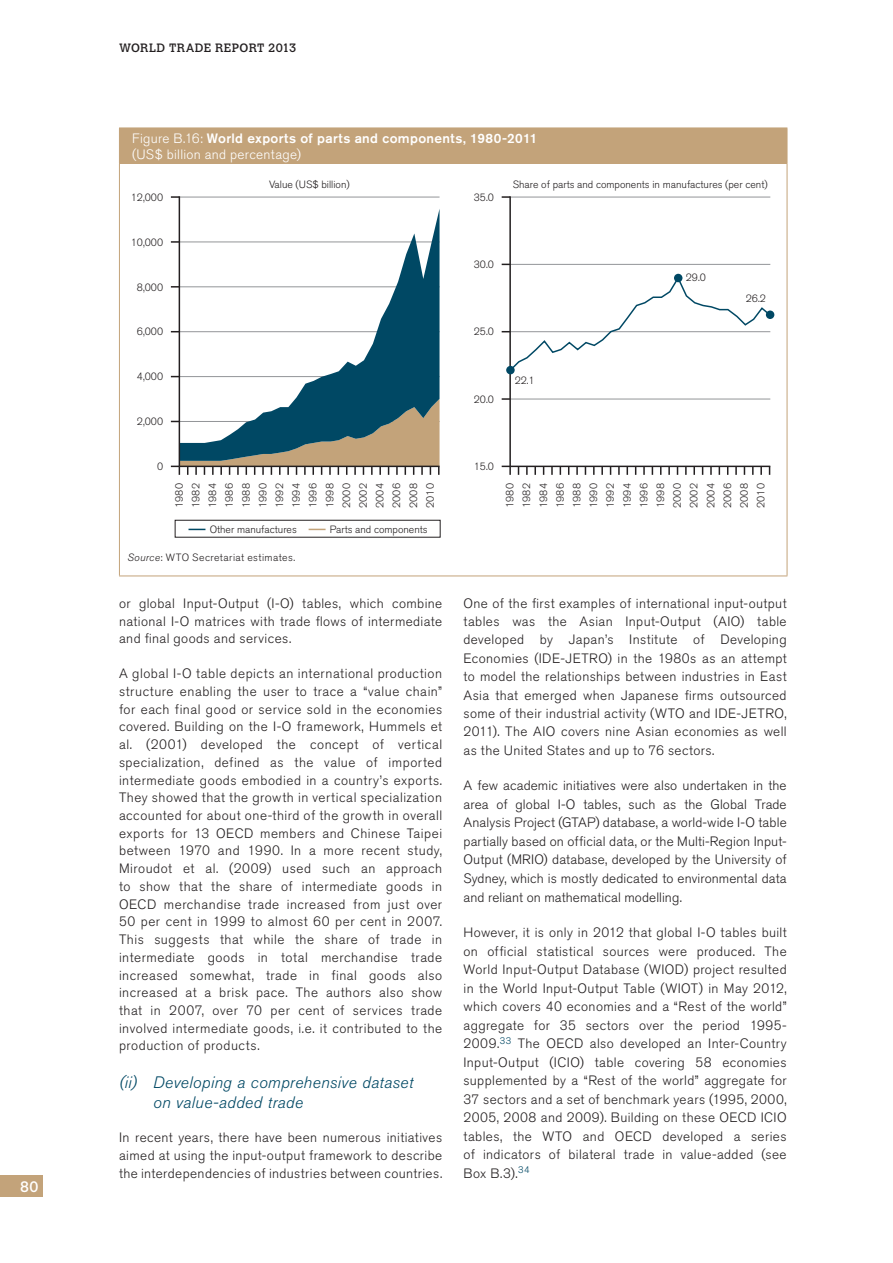
<style>
.page{position:relative;width:893px;height:1263px;background:#fff}
.page>*{position:absolute;margin:0;border:0;box-sizing:border-box;transform-origin:0 0}
.t1{font:italic 300 16.5px/20.1px "Akzidenz Grotesk BE";letter-spacing:.02em;color:#004864}
.t2{font:15px "Calvert";color:#fff}
.t3{font:300 13.5px/17.7px "Akzidenz Grotesk BE";letter-spacing:.03em;color:#231f20;text-align:justify}
.t4{font:500 13.5px/16.5px "Akzidenz Grotesk BE";letter-spacing:.025em;color:#fff}
.t5{font:12px "Calvert";letter-spacing:.025em;color:#231f20}
.t6{font:300 10.5px/16.8px "Akzidenz Grotesk BE";color:#231f20;text-align:justify}
.t7{font:300 10.5px "Akzidenz Grotesk BE";letter-spacing:.04em;color:#231f20}
.s1{font-weight:300}
.s2{font-style:italic}
</style>
<div class="page">
<div style="left:0;top:1175px;width:43px;height:21px;background:#c3a37a"></div>
<div style="left:119px;top:128px;width:668px;height:35px;background:#c3a37a"></div>
<hr style="left:787px;top:128px;width:1px;height:35px;background:#c3a37a">
<hr style="left:119px;top:164px;width:1px;height:412px;background:#c3a37a">
<hr style="left:119px;top:163px;width:668px;height:1px;background:#c3a37a">
<hr style="left:787px;top:164px;width:1px;height:412px;background:#c3a37a">
<hr style="left:119px;top:576px;width:668px;height:1px;background:#c3a37a">
<hr style="left:179px;top:197px;width:261px;height:1px;background:#939598">
<div style="left:175px;top:520px;width:265px;height:17px;border:1px solid #231f20"></div>
<svg style="left:188px;top:529px;width:17px;height:1px"></svg>
<svg style="left:309px;top:529px;width:17px;height:1px"></svg>
<svg style="left:171px;top:286px;width:8px;height:2px"></svg>
<svg style="left:171px;top:241px;width:8px;height:2px"></svg>
<svg style="left:171px;top:196px;width:8px;height:2px"></svg>
<svg style="left:171px;top:399px;width:269px;height:76px"></svg>
<svg style="left:180px;top:209px;width:260px;height:252px"></svg>
<hr style="left:179px;top:196px;width:1px;height:270px;background:#231f20">
<hr style="left:179px;top:466px;width:261px;height:1px;background:#231f20">
<svg style="left:601px;top:467px;width:2px;height:8px"></svg>
<svg style="left:668px;top:467px;width:2px;height:8px"></svg>
<svg style="left:735px;top:467px;width:2px;height:8px"></svg>
<svg style="left:752px;top:467px;width:2px;height:8px"></svg>
<svg style="left:618px;top:467px;width:2px;height:8px"></svg>
<svg style="left:685px;top:467px;width:2px;height:8px"></svg>
<svg style="left:534px;top:467px;width:2px;height:8px"></svg>
<svg style="left:526px;top:467px;width:2px;height:8px"></svg>
<svg style="left:551px;top:467px;width:2px;height:8px"></svg>
<svg style="left:576px;top:467px;width:2px;height:8px"></svg>
<hr style="left:510px;top:399px;width:260px;height:1px;background:#939598">
<hr style="left:510px;top:264px;width:260px;height:1px;background:#939598">
<hr style="left:510px;top:197px;width:260px;height:1px;background:#939598">
<svg style="left:502px;top:398px;width:7px;height:2px"></svg>
<svg style="left:502px;top:196px;width:7px;height:2px"></svg>
<svg style="left:502px;top:466px;width:9px;height:9px"></svg>
<svg style="left:593px;top:467px;width:2px;height:8px"></svg>
<svg style="left:643px;top:467px;width:2px;height:8px"></svg>
<svg style="left:710px;top:467px;width:2px;height:8px"></svg>
<svg style="left:760px;top:467px;width:2px;height:8px"></svg>
<svg style="left:693px;top:467px;width:2px;height:8px"></svg>
<hr style="left:510px;top:466px;width:260px;height:1px;background:#231f20">
<svg style="left:502px;top:275px;width:269px;height:93px"></svg>
<hr style="left:509px;top:196px;width:2px;height:270px;background:#231f20">
<div style="left:506px;top:366px;width:9px;height:8px;background:#004864;border-radius:50%"></div>
<div style="left:766px;top:310px;width:8px;height:9px;background:#004864;border-radius:50%"></div>
<div style="left:674px;top:274px;width:8px;height:8px;background:#004864;border-radius:50%"></div>
<p class="t2" style="left:20px;top:1178px;width:19px">80</p>
<p class="t5" style="left:119px;top:41px;width:179px">WORLD TRADE REPORT 2013</p>
<p class="t4" style="left:132px;top:129px;width:407px"><span class="s1">Figure B.16:</span> World exports of parts and components, 1980-2011 <span class="s1">(US$ billion and percentage)</span></p>
<p class="t6" style="left:131px;top:189px;width:34px">12,000</p>
<p class="t6" style="left:131px;top:234px;width:34px">10,000</p>
<p class="t6" style="left:137px;top:279px;width:28px">8,000</p>
<p class="t6" style="left:137px;top:324px;width:28px">6,000</p>
<p class="t6" style="left:137px;top:368px;width:28px">4,000</p>
<p class="t6" style="left:269px;top:176px;width:82px">Value (US$ billion)</p>
<p class="t6" style="left:137px;top:413px;width:28px">2,000</p>
<p class="t6" style="left:157px;top:458px;width:8px">0</p>
<p class="t6" style="left:171px;top:508px;width:26px;rotate:-90deg">1980<br>1982<br>1984<br>1986<br>1988<br>1990<br>1992<br>1994<br>1996<br>1998<br>2000<br>2002<br>2004<br>2006<br>2008<br>2010</p>
<p class="t6" style="left:210px;top:521px;width:89px">Other manufactures</p>
<p class="t6" style="left:330px;top:521px;width:99px">Parts and components</p>
<p class="t7" style="left:127px;top:552px;width:169px"><span class="s2">Source</span>: WTO Secretariat estimates.</p>
<p class="t3" style="left:119px;top:594px;width:325px">or global Input-Output (I-O) tables, which combine national I-O matrices with trade flows of intermediate and final goods and services.</p>
<p class="t3" style="left:119px;top:665px;width:325px">A global I-O table depicts an international production structure enabling the user to trace a “value chain” for each final good or service sold in the economies covered. Building on the I-O framework, Hummels et al. (2001) developed the concept of vertical specialization, defined as the value of imported intermediate goods embodied in a country’s exports.<br>They showed that the growth in vertical specialization accounted for about one-third of the growth in overall exports for 13 OECD members and Chinese Taipei between 1970 and 1990. In a more recent study, Miroudot et al. (2009) used such an approach to show that the share of intermediate goods in OECD merchandise trade increased from just over 50 per cent in 1999 to almost 60 per cent in 2007.<br>This suggests that while the share of trade in intermediate goods in total merchandise trade increased somewhat, trade in final goods also increased at a brisk pace. The authors also show that in 2007, over 70 per cent of services trade involved intermediate goods, i.e. it contributed to the production of products.</p>
<p class="t1" style="left:153px;top:1072px;width:262px;text-indent:-34px">(ii) Developing a comprehensive dataset on value-added trade</p>
<p class="t3" style="left:119px;top:1129px;width:325px">In recent years, there have been numerous initiatives aimed at using the input-output framework to describe the interdependencies of industries between countries.</p>
<p class="t6" style="left:474px;top:189px;width:22px">35.0</p>
<p class="t6" style="left:513px;top:176px;width:256px">Share of parts and components in manufactures (per cent)</p>
<p class="t6" style="left:474px;top:256px;width:22px">30.0</p>
<p class="t6" style="left:474px;top:324px;width:22px">25.0</p>
<p class="t6" style="left:474px;top:391px;width:22px">20.0</p>
<p class="t6" style="left:515px;top:372px;width:22px">22.1</p>
<p class="t6" style="left:686px;top:269px;width:22px">29.0</p>
<p class="t6" style="left:746px;top:290px;width:22px">26.2</p>
<p class="t6" style="left:474px;top:458px;width:22px">15.0</p>
<p class="t6" style="left:502px;top:508px;width:26px;rotate:-90deg">1980<br>1982<br>1984<br>1986<br>1988<br>1990<br>1992<br>1994<br>1996<br>1998<br>2000<br>2002<br>2004<br>2006<br>2008<br>2010</p>
<p class="t3" style="left:463px;top:594px;width:325px;line-height:18.5px">One of the first examples of international input-output tables was the Asian Input-Output (AIO) table developed by Japan’s Institute of Developing Economies (IDE-JETRO) in the 1980s as an attempt to model the relationships between industries in East Asia that emerged when Japanese firms outsourced some of their industrial activity (WTO and IDE-JETRO, 2011). The AIO covers nine Asian economies as well as the United States and up to 76 sectors.</p>
<p class="t3" style="left:463px;top:777px;width:325px;line-height:18.6px">A few academic initiatives were also undertaken in the area of global I-O tables, such as the Global Trade Analysis Project (GTAP) database, a world-wide I-O table partially based on official data, or the Multi-Region Input-Output (MRIO) database, developed by the University of Sydney, which is mostly dedicated to environmental data and reliant on mathematical modelling.</p>
<p class="t3" style="left:463px;top:923px;width:325px;line-height:18.6px">However, it is only in 2012 that global I-O tables built on official statistical sources were produced. The World Input-Output Database (WIOD) project resulted in the World Input-Output Table (WIOT) in May 2012, which covers 40 economies and a “Rest of the world” aggregate for 35 sectors over the period 1995- 2009.<sup>33</sup> The OECD also developed an Inter-Country Input-Output (ICIO) table covering 58 economies supplemented by a “Rest of the world” aggregate for 37 sectors and a set of benchmark years (1995, 2000, 2005, 2008 and 2009). Building on these OECD ICIO tables, the WTO and OECD developed a series of indicators of bilateral trade in value-added (see Box B.3).<sup>34</sup></p>
</div>
